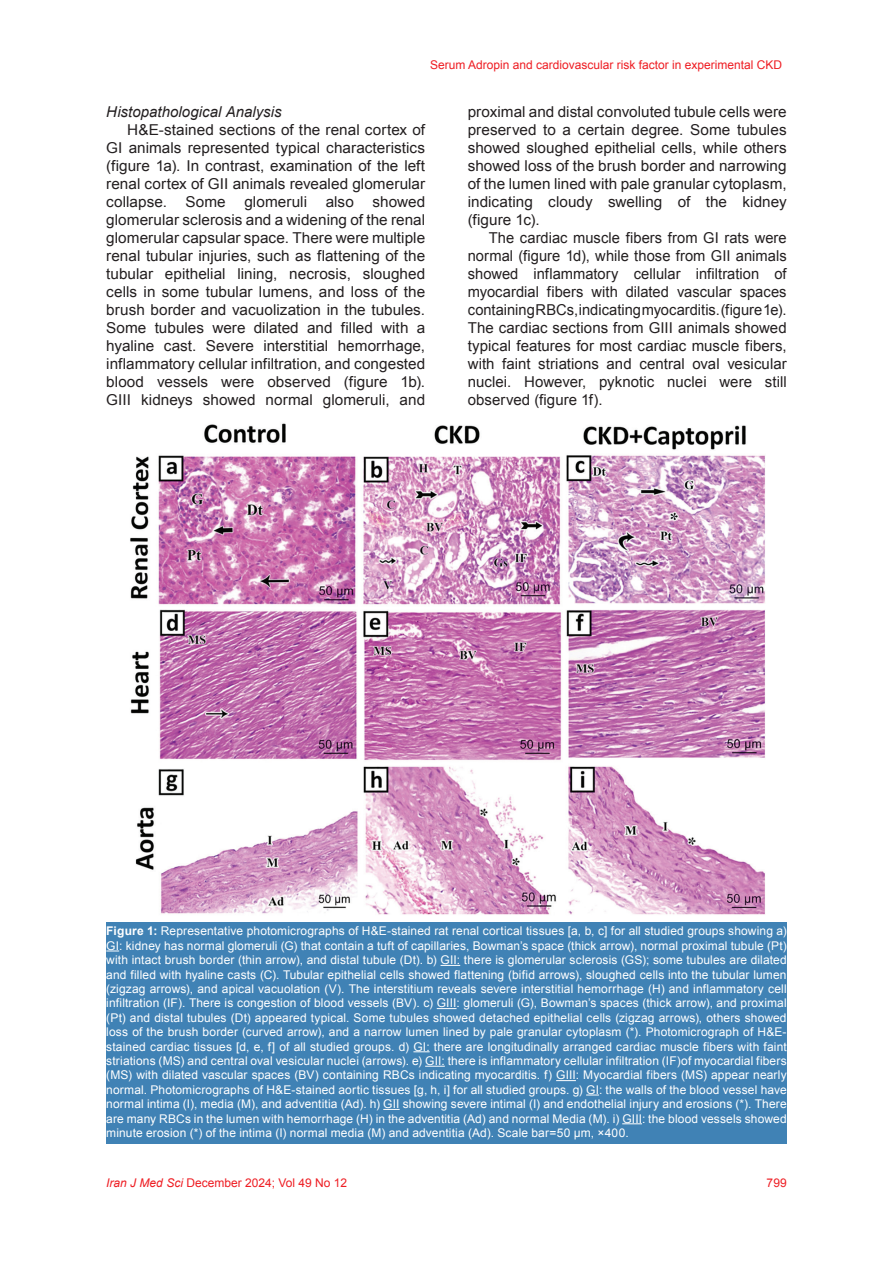
<style>
.page{position:relative;width:893px;height:1263px;background:#fff}
.page>*{position:absolute;margin:0;border:0;box-sizing:border-box;transform-origin:0 0}
.t1{font:15px/18px "Arial";letter-spacing:.005em;color:#231f20;text-align:justify}
.t2{font:italic 15px "Arial";letter-spacing:.005em;color:#231f20}
.t3{font:12px/14.4px "Arial";letter-spacing:.01em;color:#fff;text-align:justify}
.t4{font:12px "Arial";color:#ee1d23}
.s1{font-weight:700}
.s2{font-style:italic}
</style>
<div class="page">
<img style="left:130px;top:423px;width:635px;height:492px">
<div style="left:106px;top:922px;width:681px;height:222px;background:#4082b5"></div>
<svg style="left:106px;top:950px;width:13px;height:1px"></svg>
<svg style="left:441px;top:965px;width:19px;height:1px"></svg>
<svg style="left:437px;top:1008px;width:20px;height:1px"></svg>
<svg style="left:413px;top:1051px;width:17px;height:1px"></svg>
<svg style="left:425px;top:1066px;width:20px;height:1px"></svg>
<svg style="left:556px;top:1080px;width:20px;height:1px"></svg>
<svg style="left:586px;top:1094px;width:13px;height:1px"></svg>
<svg style="left:383px;top:1109px;width:17px;height:1px"></svg>
<svg style="left:622px;top:1123px;width:20px;height:1px"></svg>
<p class="t4" style="left:430px;top:57px;width:354px">Serum Adropin and cardiovascular risk factor in experimental CKD</p>
<p class="t2" style="left:106px;top:102px;width:177px">Histopathological Analysis</p>
<p class="t1" style="left:106px;top:121px;width:320px;text-indent:21px">H&amp;E-stained sections of the renal cortex of GI animals represented typical characteristics (figure 1a). In contrast, examination of the left renal cortex of GII animals revealed glomerular collapse. Some glomeruli also showed glomerular sclerosis and a widening of the renal glomerular capsular space. There were multiple renal tubular injuries, such as flattening of the tubular epithelial lining, necrosis, sloughed cells in some tubular lumens, and loss of the brush border and vacuolization in the tubules.<br>Some tubules were dilated and filled with a hyaline cast. Severe interstitial hemorrhage, inflammatory cellular infiltration, and congested blood vessels were observed (figure 1b).<br>GIII kidneys showed normal glomeruli, and</p>
<p class="t1" style="left:468px;top:103px;width:320px">proximal and distal convoluted tubule cells were preserved to a certain degree. Some tubules showed sloughed epithelial cells, while others showed loss of the brush border and narrowing of the lumen lined with pale granular cytoplasm, indicating cloudy swelling of the kidney (figure 1c).</p>
<p class="t1" style="left:468px;top:229px;width:320px;text-indent:21px">The cardiac muscle fibers from GI rats were normal (figure 1d), while those from GII animals showed inflammatory cellular infiltration of myocardial fibers with dilated vascular spaces containing RBCs, indicating myocarditis. (figure 1e).<br>The cardiac sections from GIII animals showed typical features for most cardiac muscle fibers, with faint striations and central oval vesicular nuclei. However, pyknotic nuclei were still observed (figure 1f).</p>
<p class="t3" style="left:106px;top:924px;width:682px"><span class="s1">Figure 1:</span> Representative photomicrographs of H&amp;E-stained rat renal cortical tissues [a, b, c] for all studied groups showing a)<br>GI: kidney has normal glomeruli (G) that contain a tuft of capillaries, Bowman’s space (thick arrow), normal proximal tubule (Pt) with intact brush border (thin arrow), and distal tubule (Dt). b) GII: there is glomerular sclerosis (GS); some tubules are dilated and filled with hyaline casts (C). Tubular epithelial cells showed flattening (bifid arrows), sloughed cells into the tubular lumen (zigzag arrows), and apical vacuolation (V). The interstitium reveals severe interstitial hemorrhage (H) and inflammatory cell infiltration (IF). There is congestion of blood vessels (BV). c) GIII: glomeruli (G), Bowman’s spaces (thick arrow), and proximal (Pt) and distal tubules (Dt) appeared typical. Some tubules showed detached epithelial cells (zigzag arrows), others showed loss of the brush border (curved arrow), and a narrow lumen lined by pale granular cytoplasm (*). Photomicrograph of H&amp;E&shy;stained cardiac tissues [d, e, f] of all studied groups. d) GI: there are longitudinally arranged cardiac muscle fibers with faint striations (MS) and central oval vesicular nuclei (arrows). e) GII: there is inflammatory cellular infiltration (IF)of myocardial fibers (MS) with dilated vascular spaces (BV) containing RBCs indicating myocarditis. f) GIII: Myocardial fibers (MS) appear nearly normal. Photomicrographs of H&amp;E-stained aortic tissues [g, h, i] for all studied groups. g) GI: the walls of the blood vessel have normal intima (I), media (M), and adventitia (Ad). h) GII showing severe intimal (I) and endothelial injury and erosions (*). There are many RBCs in the lumen with hemorrhage (H) in the adventitia (Ad) and normal Media (M). i) GIII: the blood vessels showed minute erosion (*) of the intima (I) normal media (M) and adventitia (Ad). Scale bar=50 μm, ×400.</p>
<p class="t4" style="left:106px;top:1175px;width:242px"><span class="s2">Iran J Med Sci</span> December 2024; Vol 49 No 12</p>
<p class="t4" style="left:767px;top:1175px;width:22px">799</p>
</div>
